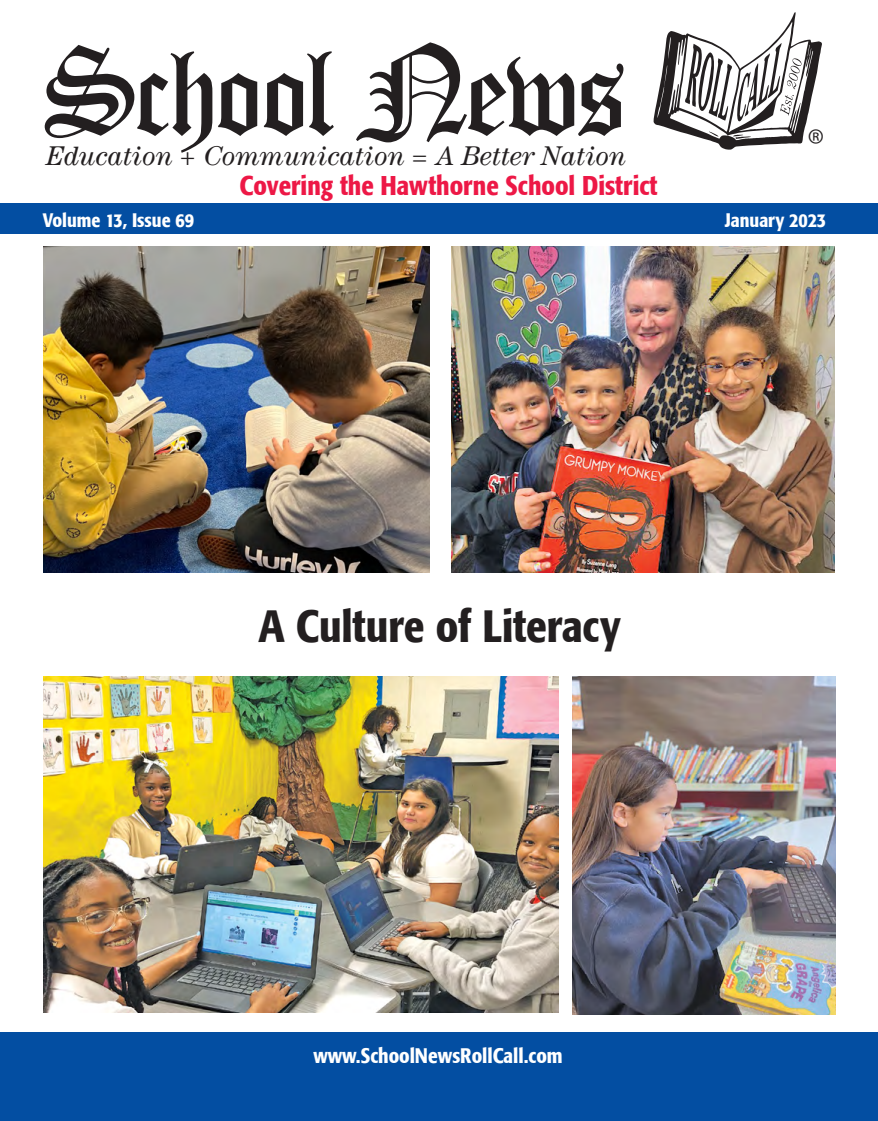
<style>
.page{position:relative;width:878px;height:1121px;background:#fff}
.page>*{position:absolute;margin:0;border:0;box-sizing:border-box;transform-origin:0 0}
.t1{font:500 condensed 45px "Formata";letter-spacing:-.005em;color:#231f20}
.t2{font:31.65px "Myriad";color:#231f20}
.t3{font:italic 27.15px "Century LT";color:#231f20}
.t4{font:500 condensed 27px "Formata";color:#ed1846}
.t5{font:500 condensed 21px "Formata";color:#fff}
.t6{font:500 condensed 19.5px "Formata";color:#fff}
</style>
<div class="page">
<div style="left:0;top:204px;width:878px;height:30px;background:#034ea2"></div>
<div style="left:0;top:1032px;width:878px;height:88px;background:#034ea2"></div>
<svg style="left:45px;top:45px;width:167px;height:108px"></svg>
<svg style="left:218px;top:73px;width:39px;height:63px"></svg>
<svg style="left:264px;top:51px;width:70px;height:85px"></svg>
<svg style="left:356px;top:42px;width:267px;height:100px"></svg>
<svg style="left:653px;top:12px;width:169px;height:138px"></svg>
<img style="left:43px;top:246px;width:386px;height:327px">
<img style="left:43px;top:676px;width:515px;height:336px">
<img style="left:451px;top:246px;width:383px;height:327px">
<img style="left:572px;top:676px;width:264px;height:338px">
<p class="t3" style="left:46px;top:140px;width:581px">Education + Communication = A Better Nation</p>
<p class="t4" style="left:239px;top:169px;width:419px">Covering the Hawthorne School District</p>
<p class="t2" style="left:807px;top:125px;width:18px">®</p>
<p class="t6" style="left:43px;top:208px;width:153px">Volume 13, Issue 69</p>
<p class="t6" style="left:724px;top:208px;width:103px">January 2023</p>
<h1 class="t1" style="left:258px;top:598px;width:364px">A Culture of Literacy</h1>
<p class="t5" style="left:313px;top:1042px;width:251px">www.SchoolNewsRollCall.com</p>
</div>
